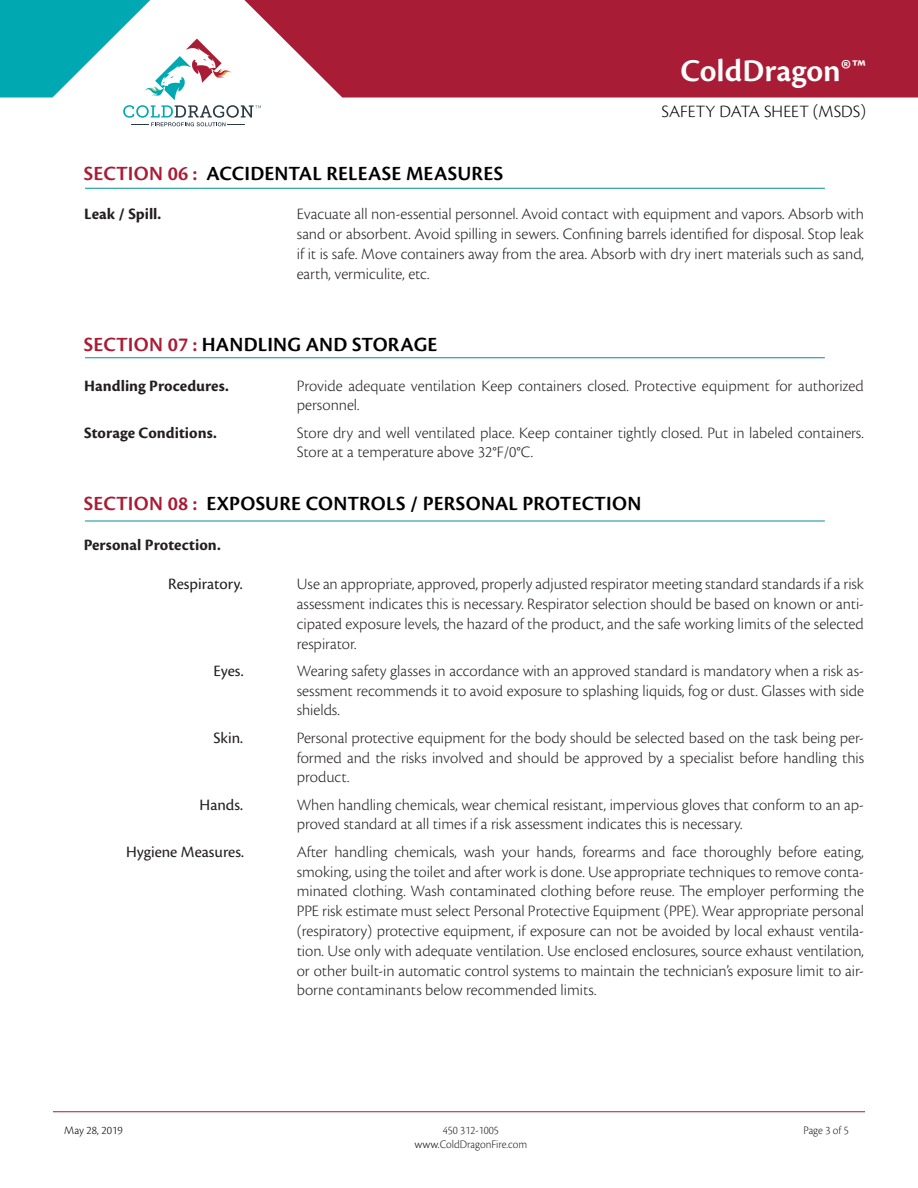
<style>
.page{position:relative;width:918px;height:1188px;background:#fff}
.page>*{position:absolute;margin:0;border:0;box-sizing:border-box;transform-origin:0 0}
.t1{font:600 33px "Cronos Pro";letter-spacing:.005em;color:#fff}
.t2{font:600 21px "Cronos Pro";letter-spacing:.01em;color:#000001}
.t3{font:300 18px "Cronos Pro";letter-spacing:.005em;color:#000001}
.t4{font:300 16.5px/19.8px "Cronos Pro";color:#231f20;text-align:justify}
.t5{font:700 16.5px "Cronos Pro";color:#231f20}
.t6{font:16.5px "Cronos Pro";color:#231f20}
.t7{font:300 12px "Cronos Pro";color:#231f20;scale:.95 1}
.t8{font:300 12px "Cronos Pro";color:#000001}
.s1{color:#a91c35}
.s2{color:#000001}
</style>
<div class="page">
<div style="left:261px;top:0;width:657px;height:98px;background:#a91c35"></div>
<svg style="left:0;top:0;width:261px;height:126px"></svg>
<hr style="left:53px;top:1111px;width:812px;height:1px;background:#a91c35">
<hr style="left:85px;top:188px;width:740px;height:1px;background:#1f9ba6">
<hr style="left:85px;top:357px;width:740px;height:1px;background:#1f9ba6">
<hr style="left:85px;top:520px;width:740px;height:2px;background:#1f9ba6">
<h1 class="t1" style="left:680px;top:52px;width:187px">ColdDragon®™</h1>
<p class="t3" style="left:661px;top:101px;width:206px">SAFETY DATA SHEET (MSDS)</p>
<p class="t2" style="left:84px;top:161px;width:421px"><span class="s1">SECTION 06 :</span> ACCIDENTAL RELEASE MEASURES</p>
<p class="t5" style="left:84px;top:205px;width:79px">Leak / Spill.</p>
<p class="t4" style="left:297px;top:204px;width:569px">Evacuate all non-essential personnel. Avoid contact with equipment and vapors. Absorb with sand or absorbent. Avoid spilling in sewers. Confining barrels identified for disposal. Stop leak if it is safe. Move containers away from the area. Absorb with dry inert materials such as sand, earth, vermiculite, etc.</p>
<p class="t2" style="left:84px;top:332px;width:355px"><span class="s1">SECTION 07 :</span> HANDLING AND STORAGE</p>
<p class="t5" style="left:84px;top:376px;width:146px">Handling Procedures.</p>
<p class="t4" style="left:297px;top:375px;width:569px">Provide adequate ventilation Keep containers closed. Protective equipment for authorized personnel.</p>
<p class="t5" style="left:84px;top:423px;width:134px">Storage Conditions.</p>
<p class="t4" style="left:297px;top:423px;width:569px">Store dry and well ventilated place. Keep container tightly closed. Put in labeled containers.<br>Store at a temperature above 32°F/0°C.</p>
<p class="t2" style="left:84px;top:491px;width:559px"><span class="s1">SECTION 08 :</span> EXPOSURE CONTROLS / PERSONAL PROTECTION</p>
<p class="t5" style="left:84px;top:535px;width:138px">Personal Protection.</p>
<p class="t6" style="left:168px;top:575px;width:76px">Respiratory.</p>
<p class="t4" style="left:297px;top:574px;width:569px">Use an appropriate, approved, properly adjusted respirator meeting standard standards if a risk assessment indicates this is necessary. Respirator selection should be based on known or anti&shy;cipated exposure levels, the hazard of the product, and the safe working limits of the selected respirator.</p>
<p class="t6" style="left:214px;top:661px;width:32px">Eyes.</p>
<p class="t4" style="left:297px;top:661px;width:569px">Wearing safety glasses in accordance with an approved standard is mandatory when a risk as&shy;sessment recommends it to avoid exposure to splashing liquids, fog or dust. Glasses with side shields.</p>
<p class="t6" style="left:214px;top:728px;width:31px">Skin.</p>
<p class="t4" style="left:297px;top:728px;width:569px">Personal protective equipment for the body should be selected based on the task being per&shy;formed and the risks involved and should be approved by a specialist before handling this product.</p>
<p class="t6" style="left:200px;top:795px;width:45px">Hands.</p>
<p class="t4" style="left:297px;top:795px;width:569px">When handling chemicals, wear chemical resistant, impervious gloves that conform to an ap&shy;proved standard at all times if a risk assessment indicates this is necessary.</p>
<p class="t6" style="left:126px;top:842px;width:119px">Hygiene Measures.</p>
<p class="t4" style="left:297px;top:842px;width:569px">After handling chemicals, wash your hands, forearms and face thoroughly before eating, smoking, using the toilet and after work is done. Use appropriate techniques to remove conta&shy;minated clothing. Wash contaminated clothing before reuse. The employer performing the PPE risk estimate must select Personal Protective Equipment (PPE). Wear appropriate personal (respiratory) protective equipment, if exposure can not be avoided by local exhaust ventila&shy;tion. Use only with adequate ventilation. Use enclosed enclosures, source exhaust ventilation, or other built-in automatic control systems to maintain the technician’s exposure limit to air&shy;borne contaminants below recommended limits.</p>
<p class="t8" style="left:64px;top:1124px;width:60px">May 28, 2019</p>
<p class="t7" style="left:443px;top:1124px;width:60px">450 312-1005</p>
<p class="t7" style="left:803px;top:1124px;width:49px">Page 3 of 5</p>
<p class="t7" style="left:414px;top:1137px;width:120px"><span class="s2">www.</span>ColdDragonFire.com</p>
</div>
